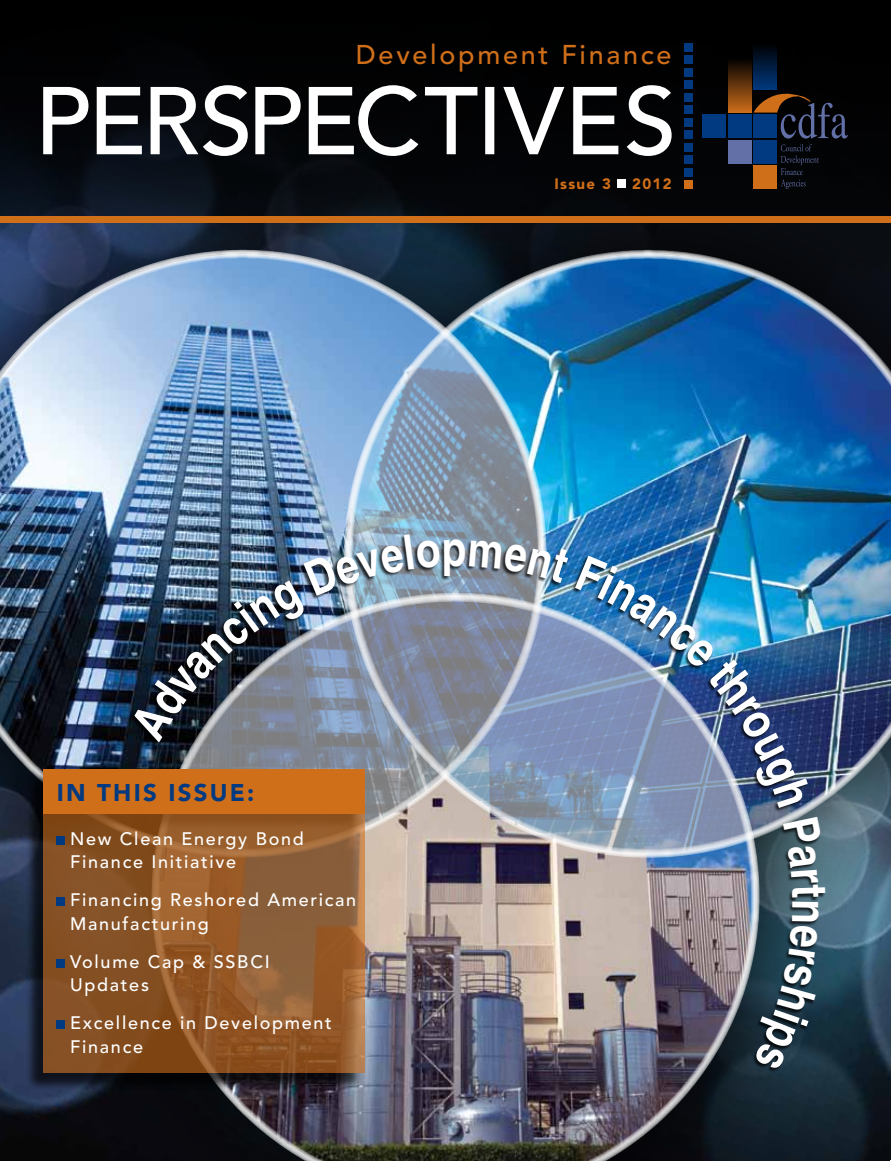
<style>
.page{position:relative;width:891px;height:1161px;background:#fff}
.page>*{position:absolute;margin:0;border:0;box-sizing:border-box;transform-origin:0 0}
.t1{font:700 48.6px "Helvetica";color:#fff;scale:.83 1}
.t2{font:500 27px "Avenir";letter-spacing:.1em;color:#d06f1a}
.t3{font:900 24px "Avenir";letter-spacing:.095em;color:#013a81}
.t4{font:500 18px/24px "Avenir";letter-spacing:.095em;color:#fff}
.t5{font:900 15px "Avenir";letter-spacing:.085em;color:#d06f1a}
.s1{color:#fff}
</style>
<div class="page">
<div style="left:0;top:0;width:891px;height:216px;background:#000"></div>
<svg style="left:0;top:223px;width:891px;height:27px;background:#141f2f"></svg>
<svg style="left:0;top:858px;width:891px;height:303px;background:#203141"></svg>
<img style="left:0;top:250px;width:344px;height:608px">
<img style="left:344px;top:250px;width:547px;height:608px">
<img style="left:151px;top:1073px;width:609px;height:88px">
<svg style="left:349px;top:334px;width:193px;height:200px;background:#78a0be"></svg>
<svg style="left:43px;top:85px;width:629px;height:71px;fill:#04060a"></svg>
<div style="left:684px;top:106px;width:9px;height:8px;background:#013a81"></div>
<div style="left:684px;top:181px;width:9px;height:8px;background:#d06f1a"></div>
<div style="left:684px;top:43px;width:9px;height:9px;background:#013a81"></div>
<div style="left:684px;top:68px;width:9px;height:9px;background:#013a81"></div>
<div style="left:684px;top:143px;width:9px;height:9px;background:#013a81"></div>
<div style="left:684px;top:93px;width:9px;height:9px;background:#013a81"></div>
<div style="left:684px;top:168px;width:9px;height:9px;background:#013a81"></div>
<div style="left:684px;top:56px;width:9px;height:8px;background:#013a81"></div>
<div style="left:684px;top:131px;width:9px;height:8px;background:#013a81"></div>
<div style="left:684px;top:81px;width:9px;height:8px;background:#013a81"></div>
<div style="left:684px;top:156px;width:9px;height:8px;background:#013a81"></div>
<div style="left:684px;top:118px;width:9px;height:9px;background:#013a81"></div>
<div style="left:618px;top:179px;width:8px;height:9px;background:#fff"></div>
<div style="left:728px;top:114px;width:24px;height:24px;background:#013a81"></div>
<div style="left:728px;top:140px;width:24px;height:24px;background:#6270a7"></div>
<div style="left:703px;top:114px;width:23px;height:24px;background:#013a81"></div>
<div style="left:728px;top:59px;width:24px;height:54px;background:linear-gradient(to bottom,#030202,#ca6c19)"></div>
<div style="left:754px;top:43px;width:23px;height:47px;background:linear-gradient(to bottom,#010001,#01397f)"></div>
<svg style="left:754px;top:93px;width:94px;height:96px"></svg>
<div style="left:0;top:216px;width:891px;height:7px;background:#d06f1a"></div>
<div style="left:130px;top:534px;width:695px;height:539px;background:#000;opacity:.75"></div>
<div style="left:26px;top:816px;width:337px;height:274px;background:#000;opacity:.75"></div>
<svg style="left:43px;top:814px;width:321px;height:259px;background:#8e572a"></svg>
<div style="left:43px;top:770px;width:321px;height:44px;background:#d06f1a"></div>
<div style="left:57px;top:836px;width:8px;height:9px;background:#013a81"></div>
<div style="left:57px;top:898px;width:8px;height:8px;background:#013a81"></div>
<div style="left:57px;top:959px;width:8px;height:9px;background:#013a81"></div>
<div style="left:57px;top:1021px;width:8px;height:8px;background:#013a81"></div>
<img style="left:129px;top:534px;width:683px;height:274px">
<svg style="left:754px;top:817px;width:71px;height:254px;background:#2d4450"></svg>
<h2 class="t2" style="left:356px;top:39px;width:317px">Development Finance</h2>
<p class="t5" style="left:554px;top:175px;width:119px">ISSUE 3 <span class="s1">•</span> 2012</p>
<h3 class="t3" style="left:57px;top:778px;width:199px">IN THIS ISSUE:</h3>
<p class="t4" style="left:70px;top:827px;width:235px">New Clean Energy Bond<br>Finance Initiative</p>
<p class="t4" style="left:70px;top:888px;width:288px">Financing Reshored American<br>Manufacturing</p>
<p class="t4" style="left:70px;top:950px;width:201px">Volume Cap &amp; SSBCI<br>Updates</p>
<p class="t4" style="left:70px;top:1011px;width:263px">Excellence in Development<br>Finance</p>
<h1 class="t1" style="left:442px;top:520px;width:32px">p</h1>
</div>
